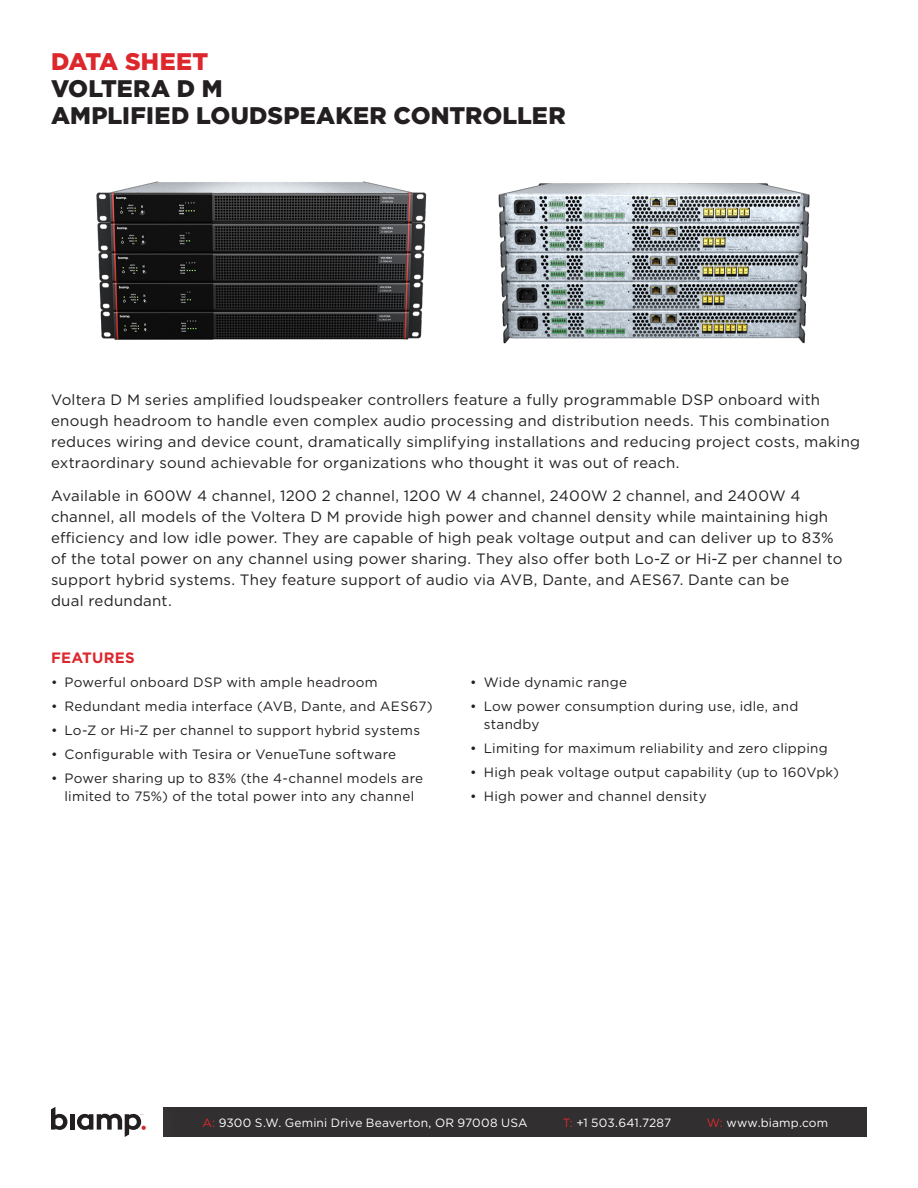
<style>
.page{position:relative;width:918px;height:1188px;background:#fff}
.page>*{position:absolute;margin:0;border:0;box-sizing:border-box;transform-origin:0 0}
.t1{font:900 24px "Gotham";letter-spacing:.005em;color:#231f20}
.t2{font:900 24px "Gotham";letter-spacing:.005em;color:#dc272d}
.Intro_Body{font:15px/21px "Gotham";letter-spacing:.015em;color:#231f20}
.subhead{font:700 15px "Gotham";letter-spacing:.015em;color:#dc272d}
.t3{font:13.5px/18px "Gotham";letter-spacing:.02em;color:#231f20;text-align:center}
.t4{font:12px "Gotham";letter-spacing:.015em;color:#fff}
.s1{color:#dc272d}
</style>
<div class="page">
<div style="left:163px;top:1107px;width:704px;height:30px;background:#312f30"></div>
<div style="left:3px;top:1064px;width:186px;height:116px;background:#fff"></div>
<svg style="left:51px;top:1107px;width:16px;height:23px"></svg>
<hr style="left:70px;top:1114px;width:4px;height:16px;background:#231f20">
<svg style="left:77px;top:1114px;width:69px;height:23px"></svg>
<img style="left:96px;top:181px;width:331px;height:159px">
<img style="left:498px;top:183px;width:312px;height:161px">
<p class="t2" style="left:51px;top:45px;width:159px">DATA SHEET</p>
<p class="t1" style="left:51px;top:72px;width:173px">VOLTERA D M</p>
<p class="t1" style="left:51px;top:99px;width:516px">AMPLIFIED LOUDSPEAKER CONTROLLER</p>
<p class="Intro_Body" style="left:51px;top:389px;width:811px">Voltera D M series amplified loudspeaker controllers feature a fully programmable DSP onboard with enough headroom to handle even complex audio processing and distribution needs. This combination reduces wiring and device count, dramatically simplifying installations and reducing project costs, making extraordinary sound achievable for organizations who thought it was out of reach.</p>
<p class="Intro_Body" style="left:51px;top:485px;width:793px">Available in 600W 4 channel, 1200 2 channel, 1200 W 4 channel, 2400W 2 channel, and 2400W 4 channel, all models of the Voltera D M provide high power and channel density while maintaining high efficiency and low idle power. They are capable of high peak voltage output and can deliver up to 83% of the total power on any channel using power sharing. They also offer both Lo-Z or Hi-Z per channel to support hybrid systems. They feature support of audio via AVB, Dante, and AES67. Dante can be<br>dual redundant.</p>
<p class="subhead" style="left:51px;top:647px;width:85px">FEATURES</p>
<p class="t3" style="left:51px;top:672px;width:328px">• Powerful onboard DSP with ample headroom</p>
<p class="t3" style="left:51px;top:696px;width:383px">• Redundant media interface (AVB, Dante, and AES67)</p>
<p class="t3" style="left:51px;top:720px;width:371px">• Lo-Z or Hi-Z per channel to support hybrid systems</p>
<p class="t3" style="left:51px;top:744px;width:347px">• Configurable with Tesira or VenueTune software</p>
<p class="t3" style="left:51px;top:768px;width:374px">• Power sharing up to 83% (the 4-channel models are limited to 75%) of the total power into any channel</p>
<p class="t3" style="left:470px;top:672px;width:158px">• Wide dynamic range</p>
<p class="t3" style="left:484px;top:696px;width:316px;text-align:left;text-indent:-14px">• Low power consumption during use, idle, and standby</p>
<p class="t3" style="left:470px;top:738px;width:359px">• Limiting for maximum reliability and zero clipping</p>
<p class="t3" style="left:470px;top:762px;width:370px">• High peak voltage output capability (up to 160Vpk)</p>
<p class="t3" style="left:470px;top:786px;width:238px">• High power and channel density</p>
<p class="t4" style="left:202px;top:1115px;width:327px"><span class="s1">A:</span> 9300 S.W. Gemini Drive Beaverton, OR 97008 USA</p>
<p class="t4" style="left:563px;top:1115px;width:110px"><span class="s1">T:</span> +1 503.641.7287</p>
<p class="t4" style="left:707px;top:1115px;width:123px"><span class="s1">W:</span> www.biamp.com</p>
</div>
